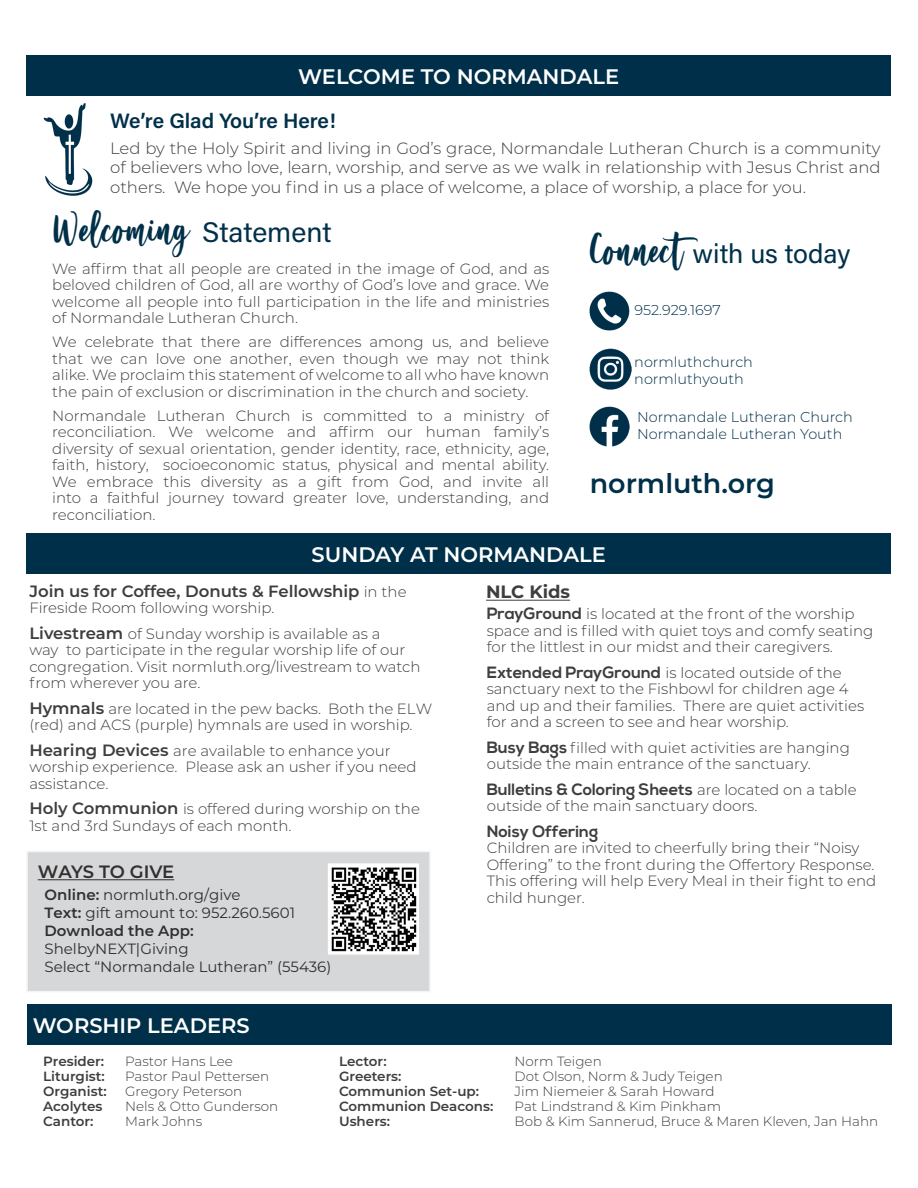
<style>
.page{position:relative;width:918px;height:1188px;background:#fff}
.page>*{position:absolute;margin:0;border:0;box-sizing:border-box;transform-origin:0 0}
.t1{font:44.4px "Serenity";color:#003049}
.t2{font:27px "Acumin Pro";letter-spacing:-.005em;color:#003049}
.t3{font:600 27px "Montserrat";color:#003049}
.t4{font:600 21px "Montserrat";color:#fff}
.t5{font:600 20.85px "Acumin Pro";letter-spacing:-.01em;color:#003049}
.t6{font:600 17.85px "Montserrat";letter-spacing:-.01em;color:#312f30}
.t7{font:700 17.85px "Montserrat";color:#3e3e3f}
.t8{font:300 16.35px/19.5px "Montserrat";color:#3e3e3f;text-align:justify}
.t9{font:700 16.35px "Nexa";color:#3e3e3f}
.t10{font:600 16.35px "Montserrat";color:#3e3e3f}
.t11{font:300 14.85px/16.5px "Montserrat";color:#3e3e3f}
.t12{font:14.85px "Montserrat";color:#312f30}
.t13{font:600 14.85px "Montserrat";color:#312f30}
.t14{font:300 14.25px "Montserrat";color:#003049}
.t15{font:300 13.35px "Montserrat";color:#3e3e3f}
.t16{font:600 13.35px/15px "Montserrat";color:#3e3e3f}
.s1{font-family:"Acumin Pro";font-size:28.2px}
.s2{font-family:"Serenity";font-size:45px}
.s3{font-weight:300;font-size:14.85px}
.s4{font-weight:600;font-size:16.35px}
.s5{font-weight:600}
.s6{font-family:"Nexa";font-weight:700;font-size:16.35px}
.s7{font-family:"Montserrat";font-weight:300;font-size:14.85px}
</style>
<div class="page">
<div style="left:27px;top:1004px;width:865px;height:40px;background:#003049"></div>
<div style="left:26px;top:55px;width:865px;height:41px;background:#003049"></div>
<img style="left:43px;top:103px;width:50px;height:93px">
<img style="left:590px;top:292px;width:39px;height:39px">
<img style="left:590px;top:348px;width:41px;height:42px">
<img style="left:590px;top:406px;width:40px;height:40px">
<div style="left:26px;top:533px;width:865px;height:40px;background:#003049"></div>
<hr style="left:486px;top:600px;width:84px;height:1px;background:#3e3e3f">
<div style="left:26px;top:851px;width:405px;height:141px;background:#d6d7d8;border:2px solid #f3f4f4"></div>
<hr style="left:38px;top:879px;width:136px;height:1px;background:#312f30">
<img style="left:328px;top:864px;width:90px;height:90px">
<div style="left:326px;top:862px;width:94px;height:94px;border:1px solid #d7d7d7"></div>
<p class="t4" style="left:298px;top:62px;width:322px">WELCOME TO NORMANDALE</p>
<p class="t5" style="left:110px;top:106px;width:227px">We’re Glad You’re Here!</p>
<p class="t8" style="left:110px;top:138px;width:772px">Led by the Holy Spirit and living in God’s grace, Normandale Lutheran Church is a community of believers who love, learn, worship, and serve as we walk in relationship with Jesus Christ and others. We hope you find in us a place of welcome, a place of worship, a place for you.</p>
<p class="t1" style="left:53px;top:200px;width:280px">Welcoming <span class="s1">Statement</span></p>
<p class="t11" style="left:52px;top:260px;width:499px;text-align:justify">We affirm that all people are created in the image of God, and as beloved children of God, all are worthy of God’s love and grace. We welcome all people into full participation in the life and ministries of Normandale Lutheran Church.</p>
<p class="t11" style="left:52px;top:333px;width:499px;text-align:justify">We celebrate that there are differences among us, and believe that we can love one another, even though we may not think alike. We proclaim this statement of welcome to all who have known the pain of exclusion or discrimination in the church and society.</p>
<p class="t11" style="left:52px;top:407px;width:499px;text-align:justify">Normandale Lutheran Church is committed to a ministry of reconciliation. We welcome and affirm our human family’s diversity of sexual orientation, gender identity, race, ethnicity, age, faith, history, socioeconomic status, physical and mental ability.<br>We embrace this diversity as a gift from God, and invite all into a faithful journey toward greater love, understanding, and reconciliation.</p>
<p class="t2" style="left:590px;top:235px;width:262px"><span class="s2">Connect</span>with us today</p>
<p class="t14" style="left:634px;top:300px;width:88px">952.929.1697</p>
<p class="t14" style="left:634px;top:352px;width:120px">normluthchurch</p>
<p class="t14" style="left:634px;top:369px;width:111px">normluthyouth</p>
<p class="t14" style="left:637px;top:408px;width:217px">Normandale Lutheran Church</p>
<p class="t14" style="left:637px;top:424px;width:207px">Normandale Lutheran Youth</p>
<p class="t3" style="left:590px;top:464px;width:187px">normluth.org</p>
<p class="t4" style="left:312px;top:539px;width:296px">SUNDAY AT NORMANDALE</p>
<p class="t10" style="left:29px;top:580px;width:379px">Join us for Coffee, Donuts &amp; Fellowship <span class="s3">in the</span></p>
<p class="t7" style="left:486px;top:579px;width:86px">NLC Kids</p>
<p class="t11" style="left:29px;top:599px;width:247px">Fireside Room following worship.</p>
<p class="t11" style="left:29px;top:625px;width:353px"><span class="s4">Livestream</span> of Sunday worship is available as a</p>
<p class="t11" style="left:29px;top:641px;width:393px">way to participate in the regular worship life of our congregation. Visit normluth.org/livestream to watch from wherever you are.</p>
<p class="t11" style="left:29px;top:700px;width:404px"><span class="s4">Hymnals</span> are located in the pew backs. Both the ELW (red) and ACS (purple) hymnals are used in worship.</p>
<p class="t11" style="left:29px;top:742px;width:363px"><span class="s4">Hearing Devices</span> are available to enhance your</p>
<p class="t11" style="left:29px;top:758px;width:389px">worship experience. Please ask an usher if you need</p>
<p class="t11" style="left:29px;top:775px;width:81px">assistance.</p>
<p class="t11" style="left:29px;top:800px;width:392px"><span class="s4">Holy Communion</span> is offered during worship on the<br>1st and 3rd Sundays of each month.</p>
<p class="t6" style="left:38px;top:859px;width:138px">WAYS TO GIVE</p>
<p class="t12" style="left:45px;top:885px;width:198px"><span class="s5">Online:</span> normluth.org/give</p>
<p class="t12" style="left:45px;top:903px;width:252px"><span class="s5">Text:</span> gift amount to: 952.260.5601</p>
<p class="t13" style="left:45px;top:921px;width:151px">Download the App:</p>
<p class="t12" style="left:45px;top:939px;width:146px">ShelbyNEXT|Giving</p>
<p class="t12" style="left:45px;top:957px;width:288px">Select “Normandale Lutheran” (55436)</p>
<p class="t11" style="left:487px;top:605px;width:388px"><span class="s6">PrayGround</span> is located at the front of the worship space and is filled with quiet toys and comfy seating for the littlest in our midst and their caregivers.</p>
<p class="t11" style="left:487px;top:664px;width:357px"><span class="s6">Extended PrayGround</span> is located outside of the</p>
<p class="t11" style="left:487px;top:680px;width:363px">sanctuary next to the Fishbowl for children age 4</p>
<p class="t11" style="left:487px;top:697px;width:379px">and up and their families. There are quiet activities</p>
<p class="t11" style="left:487px;top:713px;width:304px">for and a screen to see and hear worship.</p>
<p class="t11" style="left:487px;top:739px;width:365px"><span class="s6">Busy Bags</span> filled with quiet activities are hanging</p>
<p class="t11" style="left:487px;top:755px;width:326px">outside the main entrance of the sanctuary.</p>
<p class="t9" style="left:487px;top:780px;width:372px">Bulletins &amp; Coloring Sheets <span class="s7">are located on a table</span></p>
<p class="t11" style="left:487px;top:797px;width:272px">outside of the main sanctuary doors.</p>
<p class="t9" style="left:487px;top:822px;width:113px">Noisy Offering</p>
<p class="t11" style="left:487px;top:839px;width:391px">Children are invited to cheerfully bring their “Noisy Offering” to the front during the Offertory Response.<br>This offering will help Every Meal in their fight to end child hunger.</p>
<p class="t4" style="left:33px;top:1010px;width:218px">WORSHIP LEADERS</p>
<p class="t16" style="left:43px;top:1053px;width:63px">Presider:</p>
<p class="t16" style="left:43px;top:1068px;width:63px">Liturgist:</p>
<p class="t16" style="left:43px;top:1083px;width:65px">Organist:</p>
<p class="t16" style="left:43px;top:1098px;width:61px">Acolytes<br>Cantor:</p>
<p class="t15" style="left:125px;top:1052px;width:109px">Pastor Hans Lee</p>
<p class="t15" style="left:125px;top:1067px;width:146px">Pastor Paul Pettersen</p>
<p class="t15" style="left:125px;top:1082px;width:119px">Gregory Peterson</p>
<p class="t15" style="left:125px;top:1097px;width:155px">Nels &amp; Otto Gunderson</p>
<p class="t15" style="left:125px;top:1112px;width:79px">Mark Johns</p>
<p class="t16" style="left:339px;top:1053px;width:49px">Lector:</p>
<p class="t16" style="left:339px;top:1068px;width:64px">Greeters:</p>
<p class="t16" style="left:339px;top:1083px;width:142px">Communion Set-up:</p>
<p class="t16" style="left:339px;top:1098px;width:156px">Communion Deacons:</p>
<p class="t16" style="left:339px;top:1113px;width:53px">Ushers:</p>
<p class="t15" style="left:515px;top:1052px;width:89px">Norm Teigen</p>
<p class="t15" style="left:515px;top:1067px;width:210px">Dot Olson, Norm &amp; Judy Teigen</p>
<p class="t15" style="left:515px;top:1082px;width:202px">Jim Niemeier &amp; Sarah Howard</p>
<p class="t15" style="left:515px;top:1097px;width:208px">Pat Lindstrand &amp; Kim Pinkham</p>
<p class="t15" style="left:515px;top:1112px;width:365px">Bob &amp; Kim Sannerud, Bruce &amp; Maren Kleven, Jan Hahn</p>
</div>
